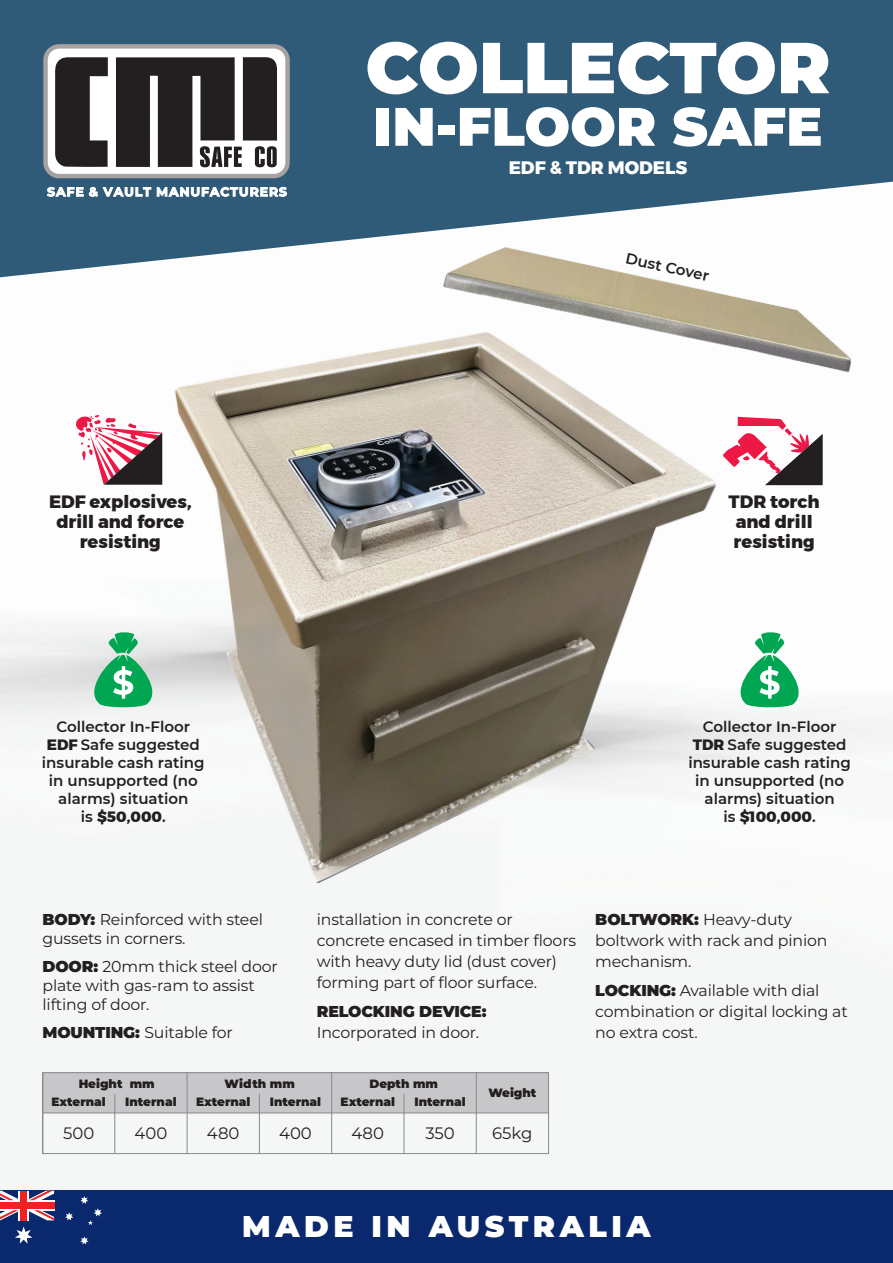
<style>
.page{position:relative;width:893px;height:1263px;background:#fff}
.page>*{position:absolute;margin:0;border:0;box-sizing:border-box;transform-origin:0 0}
.t1{font:900 72px "Montserrat";color:#fff}
.t2{font:900 54px "Montserrat";color:#fff}
.t3{font:900 30px "Montserrat";letter-spacing:.15em;color:#fff}
.t4{font:800 18px "Montserrat";color:#fff}
.t5{font:800 17.85px/20.4px "Montserrat";color:#231f20}
.t6{font:16.5px "Montserrat";color:#231f20}
.t7{font:15.75px/20.7px "Montserrat";letter-spacing:-.01em;color:#231f20}
.t8{font:600 15px/18px "Montserrat";color:#231f20;text-align:center}
.t9{font:900 12px "Montserrat";color:#231f20}
.s1{font-weight:800}
.s2{font-weight:900}
</style>
<div class="page">
<img style="left:0;top:277px;width:893px;height:914px">
<img style="left:429px;top:277px;width:434px;height:110px">
<svg style="left:0;top:0;width:893px;height:277px;fill:#305b78"></svg>
<div style="left:0;top:1191px;width:893px;height:72px;background:#09286d"></div>
<svg style="left:0;top:1191px;width:54px;height:29px"></svg>
<div style="left:0;top:1202px;width:54px;height:6px;background:#ee2123"></div>
<div style="left:21px;top:1191px;width:6px;height:29px;background:#ee2123"></div>
<svg style="left:65px;top:1212px;width:8px;height:8px"></svg>
<svg style="left:15px;top:1226px;width:18px;height:17px"></svg>
<svg style="left:80px;top:1236px;width:9px;height:8px"></svg>
<svg style="left:80px;top:1196px;width:22px;height:29px"></svg>
<svg style="left:741px;top:632px;width:58px;height:75px"></svg>
<svg style="left:94px;top:632px;width:58px;height:75px;background:#6ac597"></svg>
<svg style="left:723px;top:417px;width:100px;height:68px"></svg>
<svg style="left:75px;top:415px;width:87px;height:70px"></svg>
<div style="left:43px;top:1072px;width:506px;height:41px;background:#c7c6c8"></div>
<div style="left:43px;top:1072px;width:506px;height:82px;border:1px solid #88898d"></div>
<hr style="left:42px;top:1072px;width:1px;height:81px;background:#88898d">
<hr style="left:114px;top:1094px;width:1px;height:59px;background:#88898d">
<hr style="left:187px;top:1072px;width:1px;height:82px;background:#88898d">
<hr style="left:259px;top:1094px;width:1px;height:59px;background:#88898d">
<hr style="left:331px;top:1072px;width:1px;height:82px;background:#88898d">
<hr style="left:404px;top:1094px;width:1px;height:60px;background:#88898d">
<hr style="left:476px;top:1072px;width:1px;height:82px;background:#88898d">
<hr style="left:43px;top:1112px;width:506px;height:1px;background:#88898d">
<div style="left:46px;top:46px;width:242px;height:130px;background:#fff;border-radius:14px"></div>
<div style="left:43px;top:44px;width:247px;height:134px;border:4px solid #a7a1a0;border-radius:14px"></div>
<svg style="left:116px;top:57px;width:161px;height:110px"></svg>
<svg style="left:55px;top:57px;width:53px;height:110px"></svg>
<svg style="left:47px;top:187px;width:104px;height:9px"></svg>
<svg style="left:157px;top:187px;width:130px;height:9px"></svg>
<p class="t1" style="left:365px;top:14px;width:467px">COLLECTOR</p>
<p class="t2" style="left:373px;top:86px;width:451px">IN-FLOOR SAFE</p>
<p class="t4" style="left:509px;top:153px;width:180px">EDF &amp; TDR MODELS</p>
<p class="t8" style="left:628px;top:249px;width:86px;rotate:12deg">Dust Cover</p>
<p class="t5" style="left:49px;top:491px;width:144px;text-align:center">EDF explosives, drill and force resisting</p>
<p class="t5" style="left:729px;top:491px;width:93px">TDR torch and drill resisting</p>
<p class="t8" style="left:42px;top:717px;width:164px">Collector In-Floor<br><span class="s1">EDF</span> Safe suggested insurable cash rating in unsupported (no alarms) situation<br>is <span class="s1">$50,000</span>.</p>
<p class="t8" style="left:688px;top:717px;width:164px">Collector In-Floor<br><span class="s1">TDR</span> Safe suggested insurable cash rating in unsupported (no alarms) situation<br>is <span class="s1">$100,000</span>.</p>
<p class="t7" style="left:43px;top:909px;width:222px;line-height:19px"><span class="s2">BODY:</span> Reinforced with steel gussets in corners.</p>
<p class="t7" style="left:43px;top:956px;width:237px;line-height:19px"><span class="s2">DOOR:</span> 20mm thick steel door plate with gas-ram to assist lifting of door.</p>
<p class="t7" style="left:43px;top:1021px;width:192px"><span class="s2">MOUNTING:</span> Suitable for</p>
<p class="t7" style="left:317px;top:909px;width:261px">installation in concrete or concrete encased in timber floors with heavy duty lid (dust cover) forming part of floor surface.</p>
<p class="t7" style="left:317px;top:1000px;width:171px"><span class="s2">RELOCKING DEVICE:<br></span>Incorporated in door.</p>
<p class="t9" style="left:79px;top:1075px;width:78px">Height mm</p>
<p class="t9" style="left:225px;top:1075px;width:72px">Width mm</p>
<p class="t9" style="left:369px;top:1075px;width:70px">Depth mm</p>
<p class="t9" style="left:488px;top:1084px;width:50px">Weight</p>
<p class="t9" style="left:51px;top:1093px;width:56px">External</p>
<p class="t9" style="left:125px;top:1093px;width:53px">Internal</p>
<p class="t9" style="left:196px;top:1093px;width:56px">External</p>
<p class="t9" style="left:270px;top:1093px;width:53px">Internal</p>
<p class="t9" style="left:341px;top:1093px;width:56px">External</p>
<p class="t9" style="left:414px;top:1093px;width:53px">Internal</p>
<p class="t6" style="left:63px;top:1122px;width:33px">500</p>
<p class="t6" style="left:135px;top:1122px;width:34px">400</p>
<p class="t6" style="left:207px;top:1122px;width:34px">480</p>
<p class="t6" style="left:279px;top:1122px;width:34px">400</p>
<p class="t6" style="left:352px;top:1122px;width:34px">480</p>
<p class="t6" style="left:425px;top:1122px;width:31px">350</p>
<p class="t6" style="left:492px;top:1122px;width:42px">65kg</p>
<p class="t7" style="left:595px;top:909px;width:234px"><span class="s2">BOLTWORK:</span> Heavy-duty boltwork with rack and pinion mechanism.</p>
<p class="t7" style="left:595px;top:979px;width:254px"><span class="s2">LOCKING:</span> Available with dial combination or digital locking at no extra cost.</p>
<p class="t3" style="left:242px;top:1203px;width:410px">MADE IN AUSTRALIA</p>
</div>
